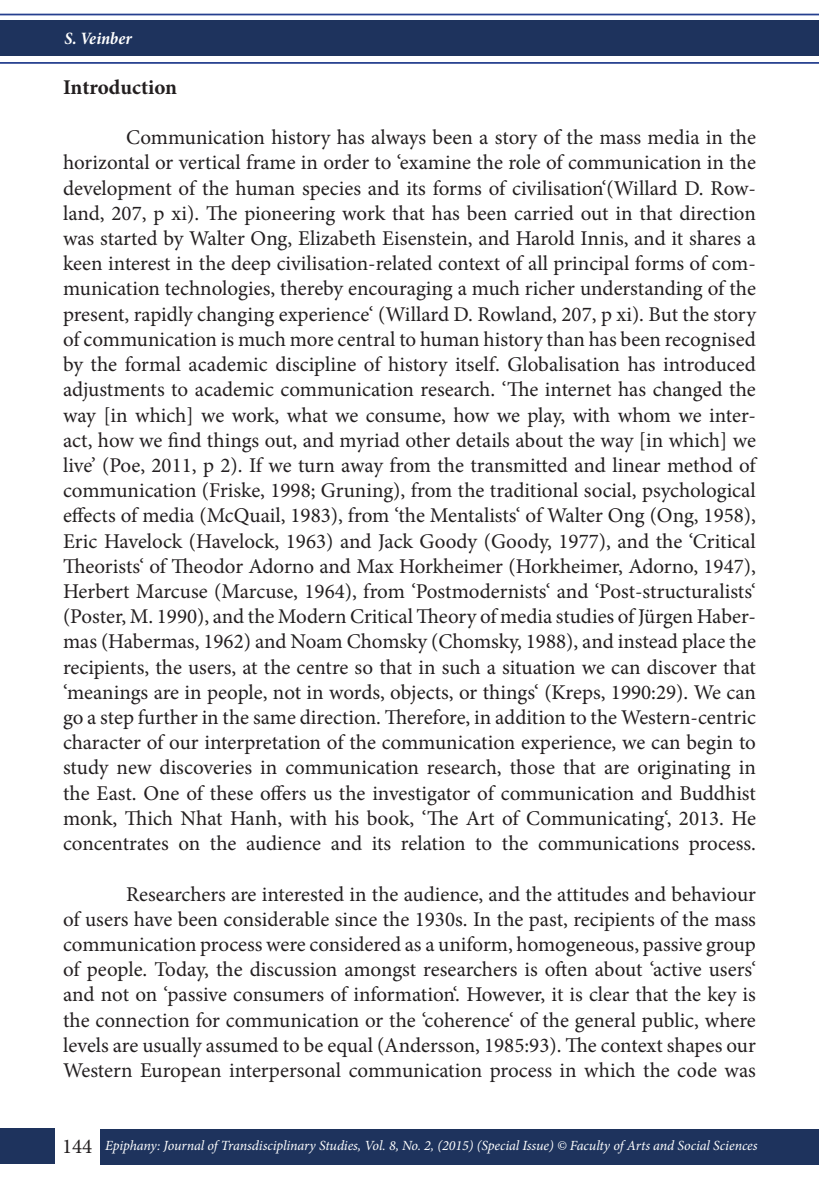
<style>
.page{position:relative;width:819px;height:1191px;background:#fff}
.page>*{position:absolute;margin:0;border:0;box-sizing:border-box;transform-origin:0 0}
.t1{font:21px/25.2px "Minion Pro";color:#231f20;text-align:justify}
.t2{font:700 21px "Minion Pro";letter-spacing:-.005em;color:#231f20}
.t3{font:italic 700 condensed 17.5px "Minion Pro";color:#fff}
.t4{font:italic 14px "Minion Pro";letter-spacing:-.01em;color:#fff}
</style>
<div class="page">
<div style="left:0;top:21px;width:819px;height:35px;background:#1e335d"></div>
<div style="left:100px;top:1128px;width:719px;height:36px;background:#1e335d"></div>
<div style="left:0;top:1128px;width:54px;height:35px;background:#1e335d"></div>
<hr style="left:0;top:14px;width:819px;height:1px;background:#253f8e">
<hr style="left:0;top:62px;width:819px;height:2px;background:#253f8e">
<p class="t3" style="left:64px;top:26px;width:69px">S. Veinber</p>
<p class="t2" style="left:63px;top:72px;width:116px">Introduction</p>
<p class="t1" style="left:63px;top:125px;width:694px;text-indent:63px">Communication history has always been a story of the mass media in the horizontal or vertical frame in order to ‘examine the role of communication in the development of the human species and its forms of civilisation‘(Willard D. Row&shy;land, 207, p xi). The pioneering work that has been carried out in that direction was started by Walter Ong, Elizabeth Eisenstein, and Harold Innis, and it shares a keen interest in the deep civilisation-related context of all principal forms of com&shy;munication technologies, thereby encouraging a much richer understanding of the present, rapidly changing experience‘ (Willard D. Rowland, 207, p xi). But the story of communication is much more central to human history than has been recognised by the formal academic discipline of history itself. Globalisation has introduced adjustments to academic communication research. ‘The internet has changed the way [in which] we work, what we consume, how we play, with whom we inter&shy;act, how we find things out, and myriad other details about the way [in which] we live’ (Poe, 2011, p 2). If we turn away from the transmitted and linear method of communication (Friske, 1998; Gruning), from the traditional social, psychological effects of media (McQuail, 1983), from ‘the Mentalists‘ of Walter Ong (Ong, 1958), Eric Havelock (Havelock, 1963) and Jack Goody (Goody, 1977), and the ‘Critical Theorists‘ of Theodor Adorno and Max Horkheimer (Horkheimer, Adorno, 1947), Herbert Marcuse (Marcuse, 1964), from ‘Postmodernists‘ and ‘Post-structuralists‘ (Poster, M. 1990), and the Modern Critical Theory of media studies of Jürgen Haber&shy;mas (Habermas, 1962) and Noam Chomsky (Chomsky, 1988), and instead place the recipients, the users, at the centre so that in such a situation we can discover that ‘meanings are in people, not in words, objects, or things‘ (Kreps, 1990:29). We can go a step further in the same direction. Therefore, in addition to the Western-centric character of our interpretation of the communication experience, we can begin to study new discoveries in communication research, those that are originating in the East. One of these offers us the investigator of communication and Buddhist monk, Thich Nhat Hanh, with his book, ‘The Art of Communicating‘, 2013. He concentrates on the audience and its relation to the communications process.</p>
<p class="t1" style="left:63px;top:881px;width:694px;text-indent:63px">Researchers are interested in the audience, and the attitudes and behaviour of users have been considerable since the 1930s. In the past, recipients of the mass communication process were considered as a uniform, homogeneous, passive group of people. Today, the discussion amongst researchers is often about ‘active users‘ and not on ‘passive consumers of information‘. However, it is clear that the key is the connection for communication or the ‘coherence‘ of the general public, where levels are usually assumed to be equal (Andersson, 1985:93). The context shapes our Western European interpersonal communication process in which the code was</p>
<p class="t1" style="left:62px;top:1133px;width:32px">144</p>
<p class="t4" style="left:105px;top:1136px;width:653px">Epiphany: Journal of Transdisciplinary Studies, Vol. 8, No. 2, (2015) (Special Issue) © Faculty of Arts and Social Sciences</p>
</div>
